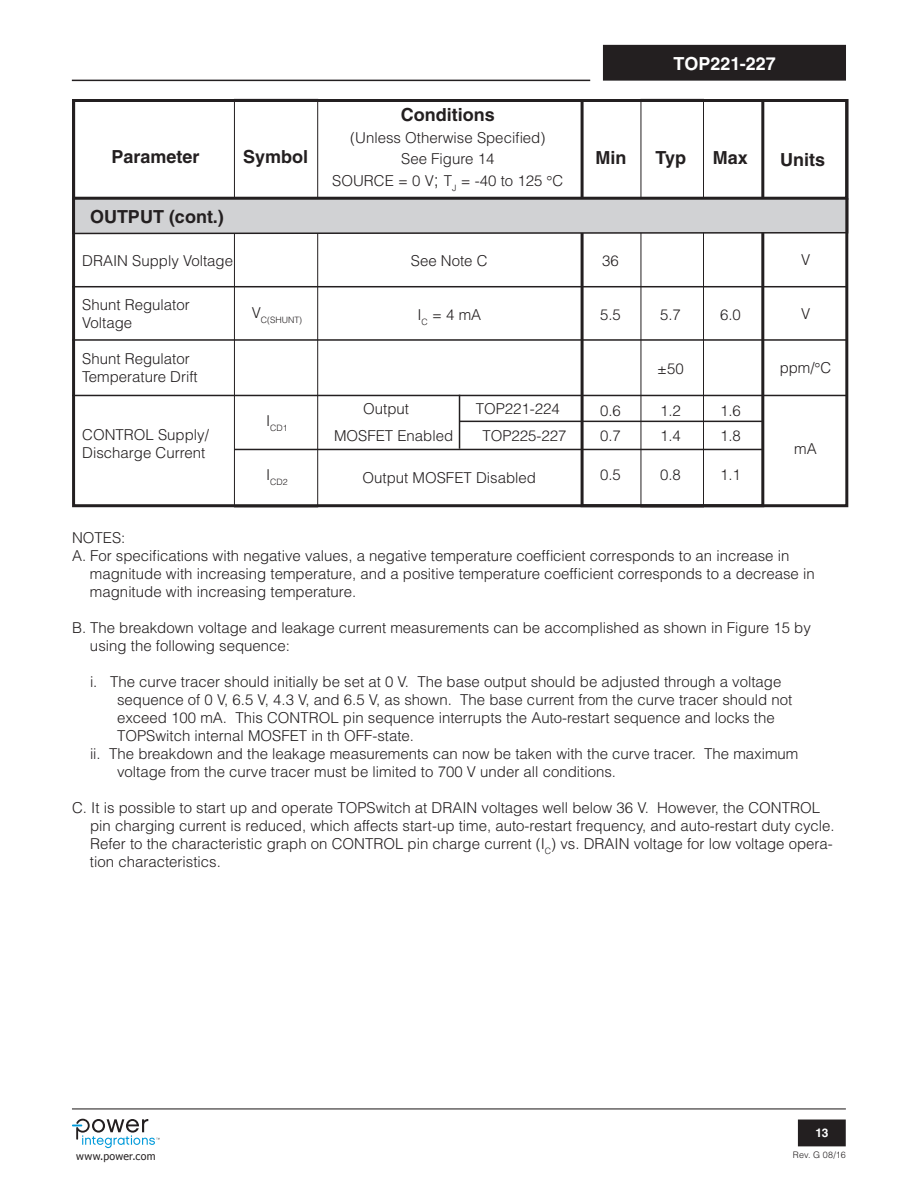
<style>
.page{position:relative;width:918px;height:1188px;background:#fff}
.page>*{position:absolute;margin:0;border:0;box-sizing:border-box;transform-origin:0 0}
.t1{font:700 18px "Helvetica";color:#231f20}
.t2{font:700 18px "Helvetica";color:#fff}
.t3{font:300 15px/18px "Helvetica";color:#231f20}
.t4{font:700 12px "Helvetica";color:#fff}
.t5{font:10.5px "Tahoma";letter-spacing:.03em;color:#231f20}
.t6{font:300 9px "Helvetica";letter-spacing:.01em;color:#231f20}
.t7{font:300 8.7px "Helvetica";color:#231f20}
.s1{font-size:18px}
</style>
<div class="page">
<hr style="left:72px;top:1108px;width:774px;height:1px;background:#231f20">
<hr style="left:72px;top:80px;width:518px;height:1px;background:#231f20">
<div style="left:799px;top:1120px;width:46px;height:26px;background:#231f20"></div>
<div style="left:798px;top:1120px;width:48px;height:26px;border:2px solid #231f20"></div>
<div style="left:604px;top:46px;width:241px;height:34px;background:#231f20"></div>
<div style="left:603px;top:45px;width:243px;height:36px;border:2px solid #231f20"></div>
<svg style="left:72px;top:1119px;width:87px;height:29px"></svg>
<div style="left:641px;top:99px;width:63px;height:408px;border:1px solid #231f20"></div>
<div style="left:234px;top:99px;width:84px;height:408px;border:1px solid #231f20"></div>
<div style="left:581px;top:99px;width:183px;height:408px;border:3px solid #231f20"></div>
<svg style="left:76px;top:197px;width:773px;height:38px;background:#bebfc1"></svg>
<hr style="left:72px;top:395px;width:774px;height:1px;background:#231f20">
<hr style="left:234px;top:449px;width:529px;height:1px;background:#231f20">
<hr style="left:459px;top:421px;width:304px;height:1px;background:#231f20">
<hr style="left:72px;top:286px;width:774px;height:1px;background:#231f20">
<hr style="left:72px;top:339px;width:774px;height:2px;background:#231f20">
<hr style="left:459px;top:395px;width:1px;height:54px;background:#231f20">
<div style="left:72px;top:99px;width:776px;height:408px;border:3px solid #231f20"></div>
<p class="t2" style="left:674px;top:52px;width:104px">TOP221-227</p>
<p class="t1" style="left:401px;top:104px;width:95px">Conditions</p>
<p class="t3" style="left:332px;top:127px;width:233px;line-height:21.3px;text-align:center">(Unless Otherwise Specified)<br>See Figure 14<br>SOURCE = 0 V<span class="s1">;</span> T<sub>J</sub> = -40 to 125 C</p>
<p class="t1" style="left:111px;top:146px;width:90px">Parameter</p>
<p class="t1" style="left:243px;top:146px;width:67px">Symbol</p>
<p class="t1" style="left:595px;top:147px;width:32px">Min</p>
<p class="t1" style="left:655px;top:147px;width:32px">Typ</p>
<p class="t1" style="left:713px;top:147px;width:37px">Max</p>
<p class="t1" style="left:780px;top:149px;width:46px">Units</p>
<p class="t1" style="left:90px;top:206px;width:135px">OUTPUT (cont.)</p>
<p class="t3" style="left:82px;top:252px;width:152px">DRAIN Supply Voltage</p>
<p class="t3" style="left:82px;top:295px;width:109px">Shunt Regulator<br>Voltage</p>
<p class="t3" style="left:82px;top:349px;width:117px">Shunt Regulator<br>Temperature Drift</p>
<p class="t3" style="left:82px;top:426px;width:128px">CONTROL Supply/<br>Discharge Current</p>
<p class="t7" style="left:252px;top:315px;width:52px"><sup>V</sup>C(SHUNT)</p>
<p class="t7" style="left:266px;top:423px;width:23px"><sup>I</sup>CD1</p>
<p class="t7" style="left:266px;top:477px;width:23px"><sup>I</sup>CD2</p>
<p class="t3" style="left:411px;top:251px;width:78px">See Note C</p>
<p class="t3" style="left:417px;top:305px;width:65px">I<sub>C</sub> = 4 mA</p>
<p class="t3" style="left:363px;top:399px;width:47px">Output</p>
<p class="t3" style="left:476px;top:399px;width:86px">TOP221-224</p>
<p class="t3" style="left:334px;top:426px;width:121px">MOSFET Enabled</p>
<p class="t3" style="left:482px;top:426px;width:86px">TOP225-227</p>
<p class="t3" style="left:363px;top:468px;width:175px">Output MOSFET Disabled</p>
<p class="t3" style="left:602px;top:251px;width:18px">36</p>
<p class="t3" style="left:600px;top:305px;width:22px">5.5</p>
<p class="t3" style="left:660px;top:305px;width:22px">5.7</p>
<p class="t3" style="left:720px;top:305px;width:22px">6.0</p>
<p class="t3" style="left:657px;top:359px;width:28px">±50</p>
<p class="t3" style="left:600px;top:401px;width:22px">0.6</p>
<p class="t3" style="left:660px;top:401px;width:22px">1.2</p>
<p class="t3" style="left:720px;top:401px;width:22px">1.6</p>
<p class="t3" style="left:600px;top:426px;width:22px">0.7</p>
<p class="t3" style="left:660px;top:426px;width:22px">1.4</p>
<p class="t3" style="left:720px;top:426px;width:22px">1.8</p>
<p class="t3" style="left:600px;top:465px;width:22px">0.5</p>
<p class="t3" style="left:660px;top:465px;width:22px">0.8</p>
<p class="t3" style="left:720px;top:465px;width:22px">1.1</p>
<p class="t3" style="left:801px;top:250px;width:11px">V</p>
<p class="t3" style="left:801px;top:304px;width:11px">V</p>
<p class="t3" style="left:780px;top:358px;width:53px">ppm/ C</p>
<p class="t3" style="left:794px;top:439px;width:24px">mA</p>
<p class="t3" style="left:72px;top:528px;width:55px">NOTES:</p>
<p class="t3" style="left:72px;top:546px;width:719px">A. For specifications with negative values, a negative temperature coefficient corresponds to an increase in</p>
<p class="t3" style="left:90px;top:564px;width:726px">magnitude with increasing temperature, and a positive temperature coefficient corresponds to a decrease in</p>
<p class="t3" style="left:90px;top:582px;width:268px">magnitude with increasing temperature.</p>
<p class="t3" style="left:90px;top:618px;width:722px;text-indent:-18px">B. The breakdown voltage and leakage current measurements can be accomplished as shown in Figure 15 by using the following sequence:</p>
<p class="t3" style="left:90px;top:672px;width:693px">i. The curve tracer should initially be set at 0 V. The base output should be adjusted through a voltage</p>
<p class="t3" style="left:117px;top:690px;width:677px">sequence of 0 V, 6.5 V, 4.3 V, and 6.5 V, as shown. The base current from the curve tracer should not</p>
<p class="t3" style="left:117px;top:708px;width:659px">exceed 100 mA. This CONTROL pin sequence interrupts the Auto-restart sequence and locks the</p>
<p class="t3" style="left:117px;top:726px;width:299px">TOPSwitch internal MOSFET in th OFF-state.</p>
<p class="t3" style="left:90px;top:744px;width:710px">ii. The breakdown and the leakage measurements can now be taken with the curve tracer. The maximum</p>
<p class="t3" style="left:117px;top:762px;width:501px">voltage from the curve tracer must be limited to 700 V under all conditions.</p>
<p class="t3" style="left:90px;top:798px;width:746px;text-indent:-18px">C. It is possible to start up and operate TOPSwitch at DRAIN voltages well below 36 V. However, the CONTROL pin charging current is reduced, which affects start-up time, auto-restart frequency, and auto-restart duty cycle.<br>Refer to the characteristic graph on CONTROL pin charge current (I<sub>C</sub>) vs. DRAIN voltage for low voltage opera&shy;tion characteristics.</p>
<p class="t5" style="left:76px;top:1149px;width:81px">www.power.com</p>
<p class="t4" style="left:816px;top:1125px;width:15px">13</p>
<p class="t6" style="left:793px;top:1149px;width:54px">Rev. G 08/16</p>
</div>
